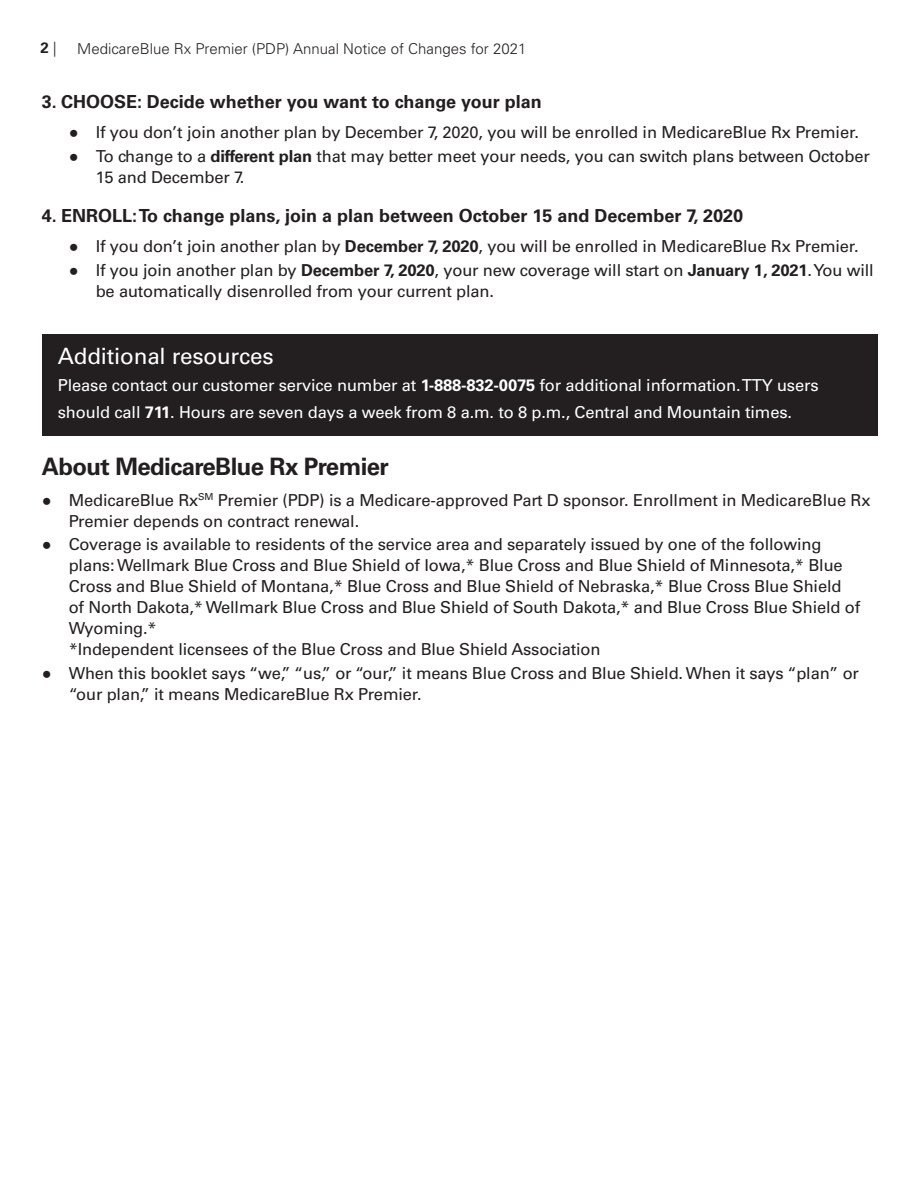
<style>
.page{position:relative;width:918px;height:1188px;background:#fff}
.page>*{position:absolute;margin:0;border:0;box-sizing:border-box;transform-origin:0 0}
.Title_subhead{font:700 24px "Univers LT Std";letter-spacing:-.025em;color:#231f20}
.Highlight{font:22.5px "Univers LT Std";letter-spacing:-.01em;color:#fff}
.Questions{font:700 18px "Univers LT Std";color:#231f20}
._5-BODY_11pt{font:16.5px/21px "Univers LT Std";letter-spacing:-.01em;color:#231f20}
.Highlight-2{font:16.5px/27px "Univers LT Std";letter-spacing:-.01em;color:#fff}
.t1{font:300 15px "Univers LT Std";color:#231f20}
.t2{font:700 15px "Univers LT Std";color:#231f20}
.s1{font-weight:300}
.s2{font-family:"Arial"}
.s3{font-weight:700}
</style>
<div class="page">
<div style="left:42px;top:335px;width:836px;height:101px;background:#231f20"></div>
<p class="t2" style="left:40px;top:39px;width:17px">2 <span class="s1">|</span></p>
<p class="t1" style="left:77px;top:40px;width:451px">MedicareBlue Rx Premier (PDP) Annual Notice of Changes for 2021</p>
<p class="Questions" style="left:42px;top:91px;width:502px">3. CHOOSE: Decide whether you want to change your plan</p>
<p class="_5-BODY_11pt" style="left:69px;top:122px;width:792px"><span class="s2">●</span> If you don’t join another plan by December 7, 2020, you will be enrolled in MedicareBlue Rx Premier.</p>
<p class="_5-BODY_11pt" style="left:96px;top:145px;width:776px;text-indent:-27px"><span class="s2">●</span> To change to a <span class="s3">different plan</span> that may better meet your needs, you can switch plans between October<br>15 and December 7.</p>
<p class="Questions" style="left:42px;top:205px;width:703px">4. ENROLL: To change plans, join a plan between October 15 and December 7, 2020</p>
<p class="_5-BODY_11pt" style="left:69px;top:236px;width:792px"><span class="s2">●</span> If you don’t join another plan by <span class="s3">December 7, 2020</span>, you will be enrolled in MedicareBlue Rx Premier.</p>
<p class="_5-BODY_11pt" style="left:96px;top:260px;width:780px;text-indent:-27px"><span class="s2">●</span> If you join another plan by <span class="s3">December 7, 2020</span>, your new coverage will start on <span class="s3">January 1, 2021</span>. You will be automatically disenrolled from your current plan.</p>
<p class="Highlight" style="left:58px;top:343px;width:217px">Additional resources</p>
<p class="Highlight-2" style="left:58px;top:372px;width:763px">Please contact our customer service number at <span class="s3">1-888-832-0075</span> for additional information. TTY users should call <span class="s3">711</span>. Hours are seven days a week from 8 a.m. to 8 p.m., Central and Mountain times.</p>
<p class="Title_subhead" style="left:42px;top:453px;width:349px">About MedicareBlue Rx Premier</p>
<p class="_5-BODY_11pt" style="left:69px;top:490px;width:803px;text-indent:-27px"><span class="s2">●</span> MedicareBlue Rx<sup>SM</sup> Premier (PDP) is a Medicare-approved Part D sponsor. Enrollment in MedicareBlue Rx<br>Premier depends on contract renewal.</p>
<p class="_5-BODY_11pt" style="left:69px;top:534px;width:793px;text-indent:-27px"><span class="s2">●</span> Coverage is available to residents of the service area and separately issued by one of the following plans: Wellmark Blue Cross and Blue Shield of Iowa,* Blue Cross and Blue Shield of Minnesota,* Blue Cross and Blue Shield of Montana,* Blue Cross and Blue Shield of Nebraska,* Blue Cross Blue Shield of North Dakota,* Wellmark Blue Cross and Blue Shield of South Dakota,* and Blue Cross Blue Shield of Wyoming.*</p>
<p class="_5-BODY_11pt" style="left:69px;top:639px;width:533px">*Independent licensees of the Blue Cross and Blue Shield Association</p>
<p class="_5-BODY_11pt" style="left:69px;top:663px;width:792px;text-indent:-27px"><span class="s2">●</span> When this booklet says “we,” “us,” or “our,” it means Blue Cross and Blue Shield. When it says “plan” or “our plan,” it means MedicareBlue Rx Premier.</p>
</div>
